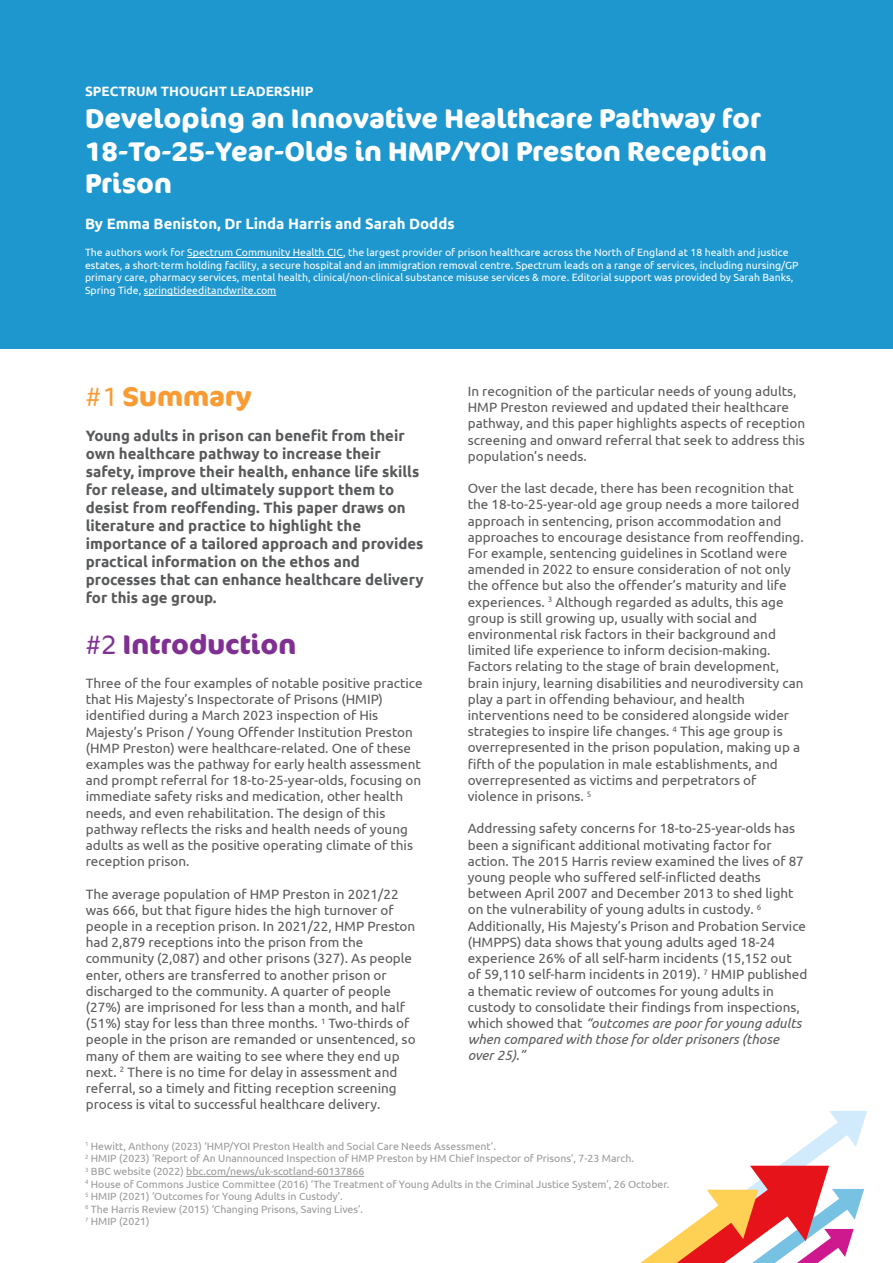
<style>
.page{position:relative;width:893px;height:1263px;background:#fff}
.page>*{position:absolute;margin:0;border:0;box-sizing:border-box;transform-origin:0 0}
.t1{font:700 27px/32.4px "Cocon Pro";color:#fff}
.t2{font:700 27px "Cocon Pro";color:#803092}
.t3{font:700 27px "Cocon Pro";color:#f89b33}
.t4{font:700 15px/18px "Ubuntu";color:#58595b}
.t5{font:700 15px "Ubuntu";color:#fff}
.t6{font:13.5px/16.2px "Ubuntu";color:#58595b}
.t7{font:700 13.5px "Ubuntu";color:#fff}
.t8{font:10.5px/12.6px "Ubuntu";color:#999}
.t9{font:10.5px/12.6px "Ubuntu";color:#fff}
.s1{font-weight:300}
.s2{font-style:italic}
</style>
<div class="page">
<div style="left:0;top:0;width:893px;height:349px;background:#1d97ce"></div>
<hr style="left:187px;top:257px;width:156px;height:1px;background:#fff">
<hr style="left:144px;top:295px;width:132px;height:1px;background:#fff">
<hr style="left:186px;top:1176px;width:178px;height:1px;background:#999">
<svg style="left:640px;top:1111px;width:227px;height:152px"></svg>
<p class="t7" style="left:85px;top:83px;width:230px">SPECTRUM THOUGHT LEADERSHIP</p>
<h1 class="t1" style="left:85px;top:102px;width:683px">Developing an Innovative Healthcare Pathway for<br>18-To-25-Year-Olds in HMP/YOI Preston Reception<br>Prison</h1>
<p class="t5" style="left:85px;top:215px;width:371px">By Emma Beniston, Dr Linda Harris and Sarah Dodds</p>
<p class="t9" style="left:85px;top:246px;width:715px">The authors work for Spectrum Community Health CIC, the largest provider of prison healthcare across the North of England at 18 health and justice estates, a short-term holding facility, a secure hospital and an immigration removal centre. Spectrum leads on a range of services, including nursing/GP primary care, pharmacy services, mental health, clinical/non-clinical substance misuse services &amp; more. Editorial support was provided by Sarah Banks, Spring Tide, springtideeditandwrite.com</p>
<h1 class="t3" style="left:86px;top:377px;width:167px"><span class="s1">#1</span> Summary</h1>
<p class="t4" style="left:86px;top:427px;width:339px">Young adults in prison can benefit from their own healthcare pathway to increase their safety, improve their health, enhance life skills for release, and ultimately support them to desist from reoffending. This paper draws on literature and practice to highlight the importance of a tailored approach and provides practical information on the ethos and processes that can enhance healthcare delivery for this age group.</p>
<h1 class="t2" style="left:86px;top:626px;width:212px"><span class="s1">#2</span> Introduction</h1>
<p class="t6" style="left:86px;top:675px;width:338px">Three of the four examples of notable positive practice that His Majesty’s Inspectorate of Prisons (HMIP) identified during a March 2023 inspection of His Majesty’s Prison / Young Offender Institution Preston (HMP Preston) were healthcare-related. One of these examples was the pathway for early health assessment and prompt referral for 18-to-25-year-olds, focusing on immediate safety risks and medication, other health needs, and even rehabilitation. The design of this pathway reflects the risks and health needs of young adults as well as the positive operating climate of this reception prison.</p>
<p class="t6" style="left:86px;top:885px;width:331px">The average population of HMP Preston in 2021/22 was 666, but that figure hides the high turnover of people in a reception prison. In 2021/22, HMP Preston had 2,879 receptions into the prison from the community (2,087) and other prisons (327). As people enter, others are transferred to another prison or discharged to the community. A quarter of people (27%) are imprisoned for less than a month, and half (51%) stay for less than three months. <sup>1</sup> Two-thirds of people in the prison are remanded or unsentenced, so many of them are waiting to see where they end up next. <sup>2</sup> There is no time for delay in assessment and referral, so a timely and fitting reception screening process is vital to successful healthcare delivery.</p>
<p class="t6" style="left:468px;top:383px;width:339px">In recognition of the particular needs of young adults, HMP Preston reviewed and updated their healthcare pathway, and this paper highlights aspects of reception screening and onward referral that seek to address this population’s needs.</p>
<p class="t6" style="left:468px;top:480px;width:337px">Over the last decade, there has been recognition that the 18-to-25-year-old age group needs a more tailored approach in sentencing, prison accommodation and approaches to encourage desistance from reoffending.<br>For example, sentencing guidelines in Scotland were amended in 2022 to ensure consideration of not only the offence but also the offender’s maturity and life experiences. <sup>3</sup> Although regarded as adults, this age group is still growing up, usually with social and environmental risk factors in their background and limited life experience to inform decision-making.<br>Factors relating to the stage of brain development, brain injury, learning disabilities and neurodiversity can play a part in offending behaviour, and health interventions need to be considered alongside wider strategies to inspire life changes. <sup>4</sup> This age group is overrepresented in the prison population, making up a fifth of the population in male establishments, and overrepresented as victims and perpetrators of violence in prisons. <sup>5</sup></p>
<p class="t6" style="left:468px;top:820px;width:341px">Addressing safety concerns for 18-to-25-year-olds has been a significant additional motivating factor for action. The 2015 Harris review examined the lives of 87 young people who suffered self-inflicted deaths between April 2007 and December 2013 to shed light on the vulnerability of young adults in custody. <sup>6<br></sup>Additionally, His Majesty’s Prison and Probation Service (HMPPS) data shows that young adults aged 18-24 experience 26% of all self-harm incidents (15,152 out of 59,110 self-harm incidents in 2019). <sup>7</sup> HMIP published a thematic review of outcomes for young adults in custody to consolidate their findings from inspections, which showed that <span class="s2">“outcomes are poor for young adults when compared with those for older prisoners (those over 25).”</span></p>
<p class="t8" style="left:85px;top:1139px;width:586px"><sup>1</sup> Hewitt, Anthony (2023) ‘HMP/YOI Preston Health and Social Care Needs Assessment’.<br><sup>2</sup> HMIP (2023) ‘Report of An Unannounced Inspection of HMP Preston by HM Chief Inspector of Prisons’, 7-23 March.<br><sup>3</sup> BBC website (2022) bbc.com/news/uk-scotland-60137866<br><sup>4</sup> House of Commons Justice Committee (2016) ‘The Treatment of Young Adults in the Criminal Justice System’, 26 October.<br><sup>5</sup> HMIP (2021) ‘Outcomes for Young Adults in Custody’.<br><sup>6</sup> The Harris Review (2015) ‘Changing Prisons, Saving Lives’.<br><sup>7</sup> HMIP (2021)</p>
</div>
